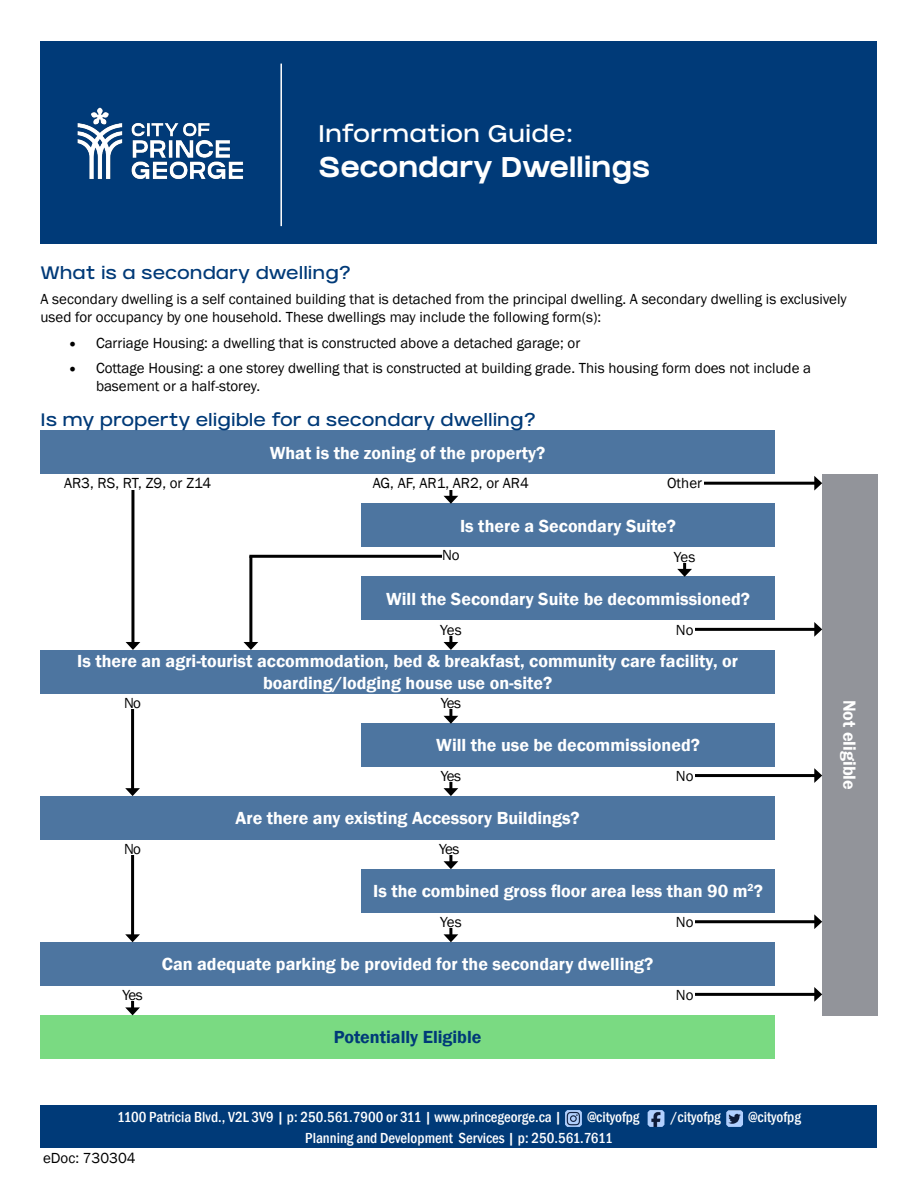
<style>
.page{position:relative;width:918px;height:1188px;background:#fff}
.page>*{position:absolute;margin:0;border:0;box-sizing:border-box;transform-origin:0 0}
.t1{font:900 28.5px "GRIFTER";letter-spacing:-.015em;color:#fff}
.t2{font:24px "GRIFTER";color:#fff}
.t3{font:600 18px/21.6px "Franklin Gothic";color:#fff;text-align:center}
.t4{font:18px "GRIFTER";color:#003a78}
.t5{font:600 18px "Franklin Gothic";color:#003a78}
.t6{font:15px/18px "Franklin Gothic";color:#000}
.t7{font:500 condensed 15px "Franklin Gothic";color:#fff}
.t8{font:15px "Franklin Gothic";color:#000}
.s1{font-family:"Minion Pro";font-size:18px}
.s2{font-style:inherit}
</style>
<div class="page">
<div style="left:40px;top:41px;width:838px;height:203px;background:#003a78"></div>
<img style="left:77px;top:108px;width:166px;height:71px">
<hr style="left:280px;top:64px;width:2px;height:162px;background:#fff">
<div style="left:40px;top:1106px;width:838px;height:42px;background:#003a78"></div>
<img style="left:565px;top:1110px;width:17px;height:17px">
<img style="left:648px;top:1110px;width:16px;height:17px">
<img style="left:726px;top:1110px;width:17px;height:17px">
<div style="left:40px;top:796px;width:735px;height:43px;background:#4d75a0"></div>
<div style="left:361px;top:869px;width:414px;height:43px;background:#4d75a0"></div>
<div style="left:40px;top:942px;width:735px;height:44px;background:#4d75a0"></div>
<div style="left:40px;top:1015px;width:735px;height:44px;background:#7ada82"></div>
<div style="left:822px;top:474px;width:56px;height:541px;background:#92949a"></div>
<div style="left:361px;top:504px;width:414px;height:43px;background:#4d75a0"></div>
<div style="left:361px;top:577px;width:414px;height:43px;background:#4d75a0"></div>
<div style="left:361px;top:723px;width:414px;height:43px;background:#4d75a0"></div>
<div style="left:40px;top:650px;width:735px;height:43px;background:#4d75a0"></div>
<div style="left:40px;top:431px;width:735px;height:43px;background:#4d75a0"></div>
<hr style="left:131px;top:994px;width:3px;height:15px;background:#000">
<svg style="left:125px;top:1007px;width:15px;height:8px"></svg>
<hr style="left:449px;top:922px;width:3px;height:14px;background:#000">
<svg style="left:444px;top:934px;width:14px;height:8px"></svg>
<hr style="left:449px;top:775px;width:3px;height:15px;background:#000">
<svg style="left:444px;top:788px;width:14px;height:8px"></svg>
<hr style="left:449px;top:629px;width:3px;height:15px;background:#000">
<svg style="left:444px;top:642px;width:14px;height:8px"></svg>
<hr style="left:683px;top:556px;width:3px;height:15px;background:#000">
<svg style="left:677px;top:569px;width:15px;height:8px"></svg>
<hr style="left:249px;top:556px;width:3px;height:88px;background:#000">
<svg style="left:244px;top:642px;width:14px;height:8px"></svg>
<hr style="left:449px;top:482px;width:3px;height:16px;background:#000">
<svg style="left:444px;top:496px;width:14px;height:8px"></svg>
<hr style="left:449px;top:702px;width:3px;height:16px;background:#000">
<svg style="left:444px;top:716px;width:14px;height:8px"></svg>
<hr style="left:449px;top:849px;width:3px;height:14px;background:#000">
<svg style="left:444px;top:861px;width:14px;height:8px"></svg>
<hr style="left:131px;top:483px;width:3px;height:161px;background:#000">
<svg style="left:126px;top:642px;width:14px;height:8px"></svg>
<hr style="left:131px;top:701px;width:3px;height:89px;background:#000">
<svg style="left:125px;top:788px;width:15px;height:8px"></svg>
<hr style="left:131px;top:847px;width:3px;height:89px;background:#000">
<svg style="left:125px;top:934px;width:15px;height:8px"></svg>
<hr style="left:683px;top:482px;width:133px;height:3px;background:#000">
<svg style="left:814px;top:476px;width:8px;height:15px"></svg>
<hr style="left:683px;top:628px;width:133px;height:3px;background:#000">
<svg style="left:814px;top:622px;width:8px;height:15px"></svg>
<hr style="left:683px;top:774px;width:133px;height:3px;background:#000">
<svg style="left:814px;top:768px;width:8px;height:15px"></svg>
<hr style="left:683px;top:920px;width:133px;height:3px;background:#000">
<svg style="left:814px;top:914px;width:8px;height:15px"></svg>
<hr style="left:683px;top:993px;width:133px;height:3px;background:#000">
<svg style="left:814px;top:987px;width:8px;height:15px"></svg>
<hr style="left:249px;top:555px;width:193px;height:3px;background:#000">
<div style="left:367px;top:477px;width:168px;height:13px;background:#fff"></div>
<div style="left:64px;top:477px;width:147px;height:13px;background:#fff"></div>
<div style="left:666px;top:477px;width:38px;height:13px;background:#fff"></div>
<div style="left:675px;top:623px;width:19px;height:13px;background:#fff"></div>
<div style="left:675px;top:769px;width:19px;height:13px;background:#fff"></div>
<div style="left:675px;top:915px;width:19px;height:13px;background:#fff"></div>
<div style="left:675px;top:988px;width:19px;height:13px;background:#fff"></div>
<div style="left:428px;top:623px;width:45px;height:13px;background:#fff"></div>
<div style="left:662px;top:550px;width:45px;height:13px;background:#fff"></div>
<div style="left:428px;top:915px;width:45px;height:13px;background:#fff"></div>
<div style="left:428px;top:696px;width:45px;height:13px;background:#fff"></div>
<div style="left:428px;top:769px;width:45px;height:13px;background:#fff"></div>
<div style="left:110px;top:696px;width:45px;height:13px;background:#fff"></div>
<div style="left:110px;top:989px;width:45px;height:12px;background:#fff"></div>
<div style="left:427px;top:842px;width:45px;height:13px;background:#fff"></div>
<div style="left:110px;top:842px;width:45px;height:13px;background:#fff"></div>
<h2 class="t2" style="left:318px;top:119px;width:257px">Information Guide:</h2>
<h1 class="t1" style="left:318px;top:149px;width:334px">Secondary Dwellings</h1>
<p class="t4" style="left:40px;top:261px;width:312px">What is a secondary dwelling?</p>
<p class="t6" style="left:40px;top:290px;width:808px">A secondary dwelling is a self contained building that is detached from the principal dwelling. A secondary dwelling is exclusively used for occupancy by one household. These dwellings may include the following form(s):</p>
<p class="t6" style="left:69px;top:334px;width:513px"><span class="s1">•</span> Carriage Housing: a dwelling that is constructed above a detached garage; or</p>
<p class="t6" style="left:96px;top:359px;width:717px;text-indent:-27px"><span class="s1">•</span> Cottage Housing: a one storey dwelling that is constructed at building grade. This housing form does not include a basement or a half-storey.</p>
<p class="t4" style="left:40px;top:409px;width:497px">Is my property eligible for a secondary dwelling?</p>
<p class="t3" style="left:270px;top:442px;width:277px">What is the zoning of the property?</p>
<p class="t6" style="left:64px;top:475px;width:149px">AR3, RS, RT, Z9, or Z14</p>
<p class="t6" style="left:373px;top:475px;width:158px">AG, AF, AR1, AR2, or AR4</p>
<p class="t6" style="left:667px;top:475px;width:36px">Other</p>
<p class="t3" style="left:460px;top:515px;width:218px">Is there a Secondary Suite?</p>
<p class="t6" style="left:442px;top:547px;width:19px">No</p>
<p class="t6" style="left:674px;top:548px;width:23px">Yes</p>
<p class="t3" style="left:386px;top:588px;width:365px">Will the Secondary Suite be decommissioned?</p>
<p class="t6" style="left:440px;top:621px;width:23px">Yes</p>
<p class="t6" style="left:676px;top:621px;width:19px">No</p>
<p class="t3" style="left:77px;top:650px;width:662px">Is there an agri-tourist accommodation, bed &amp; breakfast, community care facility, or boarding/lodging house use on-site?</p>
<p class="t6" style="left:124px;top:694px;width:19px">No</p>
<p class="t6" style="left:441px;top:694px;width:22px">Yes</p>
<p class="t3" style="left:436px;top:734px;width:265px">Will the use be decommissioned?</p>
<p class="t6" style="left:441px;top:767px;width:22px">Yes</p>
<p class="t3" style="left:236px;top:807px;width:346px">Are there any existing Accessory Buildings?</p>
<p class="t6" style="left:676px;top:767px;width:19px">No</p>
<p class="t6" style="left:124px;top:840px;width:19px">No</p>
<p class="t6" style="left:439px;top:840px;width:22px">Yes</p>
<p class="t3" style="left:373px;top:881px;width:391px">Is the combined gross floor area less than 90 m<sup>2</sup>?</p>
<p class="t6" style="left:122px;top:987px;width:22px">Yes</p>
<p class="t6" style="left:440px;top:913px;width:23px">Yes</p>
<p class="t3" style="left:162px;top:954px;width:493px">Can adequate parking be provided for the secondary dwelling?</p>
<p class="t5" style="left:334px;top:1026px;width:149px">Potentially Eligible</p>
<p class="t6" style="left:676px;top:913px;width:19px">No</p>
<p class="t6" style="left:676px;top:986px;width:19px">No</p>
<p class="t7" style="left:117px;top:1107px;width:447px">1100 Patricia Blvd., V2L 3V9 | p: 250.561.7900 or 311 | www.princegeorge.ca |</p>
<p class="t7" style="left:587px;top:1107px;width:54px">@cityofpg</p>
<p class="t7" style="left:670px;top:1107px;width:52px">/cityofpg</p>
<p class="t7" style="left:749px;top:1107px;width:54px">@cityofpg</p>
<p class="t7" style="left:305px;top:1129px;width:309px">Planning and Development Services | p: 250.561.7611</p>
<p class="t8" style="left:43px;top:1149px;width:94px"><span class="s2">eDoc:</span> 730304</p>
<p class="t3" style="left:860px;top:700px;width:92px;rotate:90deg">Not eligible</p>
</div>
